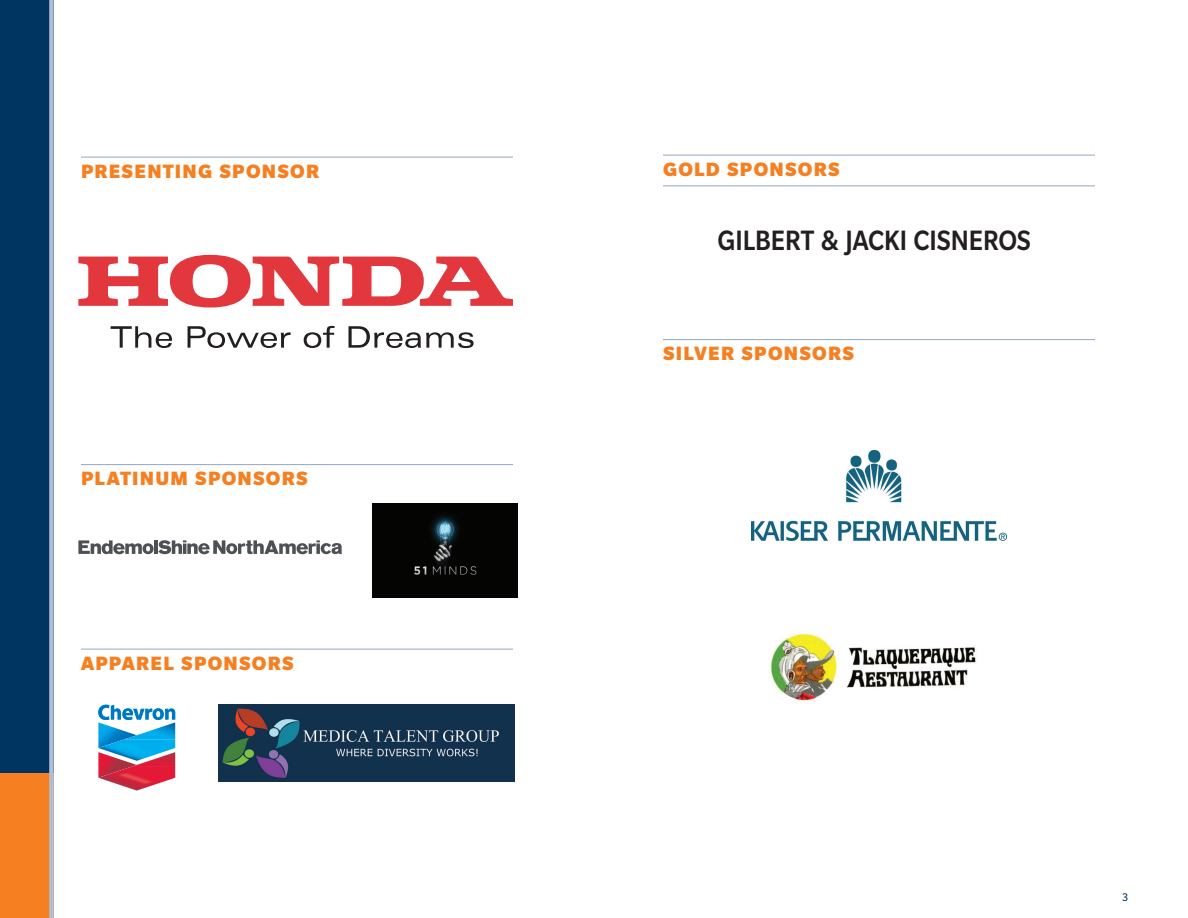
<style>
.page{position:relative;width:1188px;height:918px;background:#fff}
.page>*{position:absolute;margin:0;border:0;box-sizing:border-box;transform-origin:0 0}
.t1{font:500 30.45px "Slate Pro";letter-spacing:-.005em;color:#231f20;scale:.88 1}
.t2{font:900 21px "Slate Pro";letter-spacing:.06em;color:#f57f21}
.t3{font:12px "Slate Pro";color:#003562}
</style>
<div class="page">
<div style="left:0;top:0;width:53px;height:774px;background:#003562"></div>
<div style="left:0;top:774px;width:53px;height:144px;background:#f57f21"></div>
<div style="left:49px;top:0;width:5px;height:918px;background:#b1bfd5"></div>
<hr style="left:663px;top:155px;width:432px;height:1px;background:#92a7c4">
<hr style="left:663px;top:185px;width:432px;height:1px;background:#92a7c4">
<hr style="left:663px;top:339px;width:432px;height:1px;background:#92a7c4">
<svg style="left:111px;top:326px;width:61px;height:22px"></svg>
<svg style="left:188px;top:326px;width:103px;height:22px"></svg>
<svg style="left:304px;top:326px;width:31px;height:22px"></svg>
<svg style="left:349px;top:326px;width:125px;height:22px"></svg>
<svg style="left:78px;top:255px;width:435px;height:53px"></svg>
<hr style="left:81px;top:157px;width:432px;height:1px;background:#92a7c4">
<hr style="left:81px;top:464px;width:432px;height:1px;background:#92a7c4">
<hr style="left:81px;top:649px;width:432px;height:1px;background:#92a7c4">
<svg style="left:78px;top:540px;width:264px;height:14px"></svg>
<img style="left:98px;top:722px;width:26px;height:17px">
<img style="left:124px;top:722px;width:51px;height:17px">
<img style="left:98px;top:739px;width:77px;height:13px">
<img style="left:98px;top:752px;width:33px;height:15px">
<img style="left:131px;top:752px;width:44px;height:15px">
<img style="left:98px;top:767px;width:77px;height:24px">
<img style="left:104px;top:770px;width:55px;height:18px">
<img style="left:104px;top:741px;width:55px;height:18px">
<svg style="left:98px;top:705px;width:77px;height:15px"></svg>
<img style="left:752px;top:451px;width:254px;height:89px">
<img style="left:771px;top:632px;width:205px;height:71px">
<img style="left:218px;top:705px;width:296px;height:77px">
<img style="left:373px;top:503px;width:145px;height:94px">
<p class="t2" style="left:81px;top:159px;width:239px">PRESENTING SPONSOR</p>
<p class="t2" style="left:81px;top:467px;width:228px">PLATINUM SPONSORS</p>
<p class="t2" style="left:81px;top:651px;width:214px">APPAREL SPONSORS</p>
<p class="t2" style="left:663px;top:157px;width:178px">GOLD SPONSORS</p>
<h1 class="t1" style="left:718px;top:224px;width:358px">GILBERT &amp; JACKI CISNEROS</h1>
<p class="t2" style="left:663px;top:342px;width:192px">SILVER SPONSORS</p>
<p class="t3" style="left:1122px;top:891px;width:8px">3</p>
</div>
